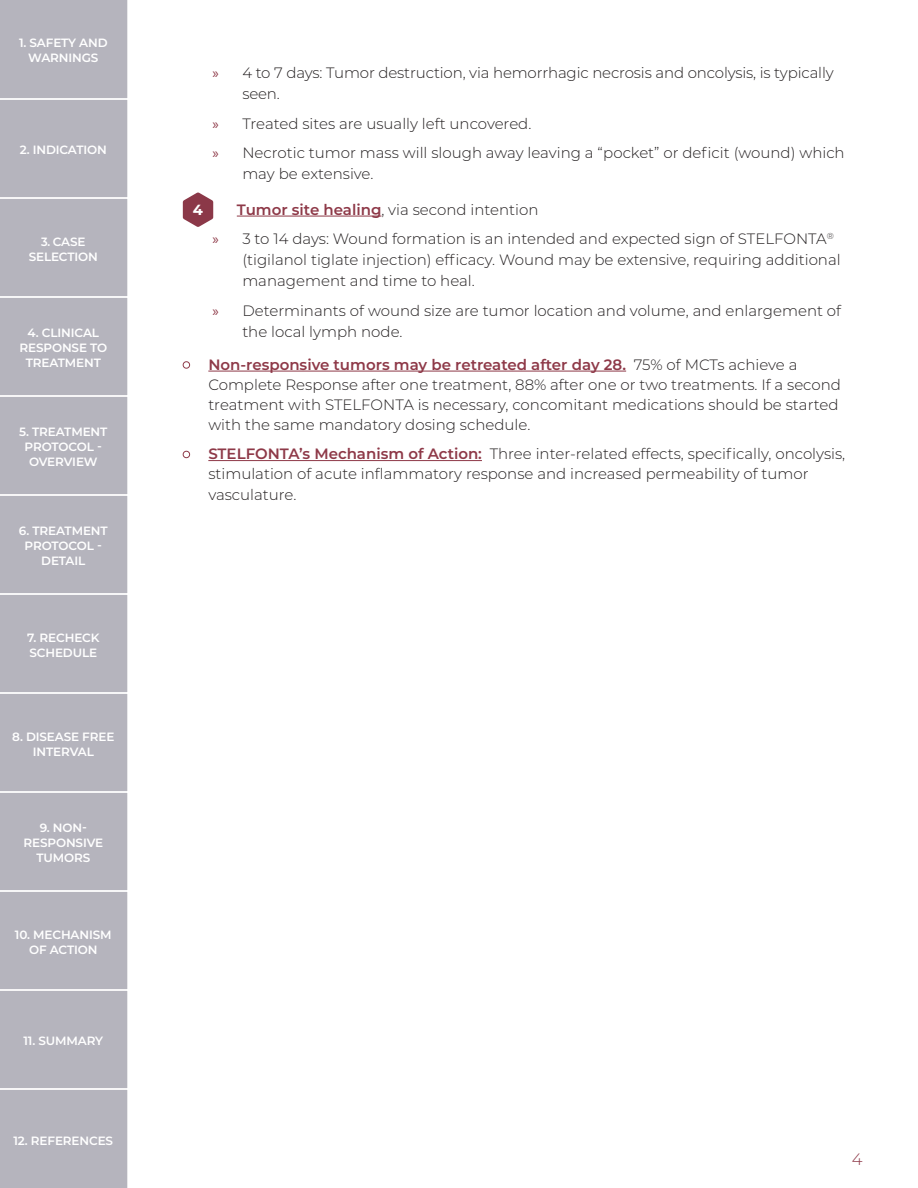
<style>
.page{position:relative;width:918px;height:1188px;background:#fff}
.page>*{position:absolute;margin:0;border:0;box-sizing:border-box;transform-origin:0 0}
.t1{font:300 16.5px "Montserrat";color:#8e3948}
.Numbered_list_hexago{font:300 15px/21px "Montserrat";color:#231f20}
.t2{font:700 14.7px "Montserrat";color:#fff}
.t3{font:600 12px/15px "Montserrat";letter-spacing:-.01em;color:#fff;text-align:center}
.t4{font:600 12px/15px "Montserrat";letter-spacing:-.01em;color:#fff;text-align:center;scale:.95 1}
.s1{font-family:"Myriad Pro";font-weight:400;color:#8e3948}
.s2{font-weight:600;color:#8e3948}
.s3{color:#8e3948}
</style>
<div class="page">
<hr style="left:237px;top:216px;width:144px;height:1px;background:#8e3948">
<hr style="left:208px;top:371px;width:418px;height:1px;background:#8e3948">
<hr style="left:208px;top:460px;width:274px;height:1px;background:#8e3948">
<svg style="left:183px;top:193px;width:30px;height:34px"></svg>
<div style="left:0;top:0;width:128px;height:1188px;background:#b5b4bd"></div>
<p class="t3" style="left:19px;top:35px;width:90px">1. SAFETY AND<br>WARNINGS</p>
<p class="t3" style="left:20px;top:142px;width:89px">2. INDICATION</p>
<p class="t4" style="left:29px;top:234px;width:74px">3. CASE<br>SELECTION</p>
<p class="t3" style="left:19px;top:325px;width:89px">4. CLINICAL<br>RESPONSE TO<br>TREATMENT</p>
<p class="t3" style="left:19px;top:424px;width:90px">5. TREATMENT<br>PROTOCOL -<br>OVERVIEW</p>
<p class="t3" style="left:19px;top:523px;width:90px">6. TREATMENT<br>PROTOCOL -<br>DETAIL</p>
<p class="t3" style="left:27px;top:630px;width:74px;text-align:left">7. RECHECK<br>SCHEDULE</p>
<p class="t3" style="left:12px;top:729px;width:104px">8. DISEASE FREE<br>INTERVAL</p>
<p class="t3" style="left:23px;top:820px;width:81px">9. NON-<br>RESPONSIVE<br>TUMORS</p>
<p class="t3" style="left:15px;top:927px;width:98px">10. MECHANISM<br>OF ACTION</p>
<p class="t3" style="left:23px;top:1033px;width:81px">11. SUMMARY</p>
<p class="t3" style="left:13px;top:1133px;width:101px">12. REFERENCES</p>
<p class="Numbered_list_hexago" style="left:242px;top:62px;width:593px;text-indent:-30px"><span class="s1">»</span> 4 to 7 days: Tumor destruction, via hemorrhagic necrosis and oncolysis, is typically seen.</p>
<p class="Numbered_list_hexago" style="left:213px;top:113px;width:320px"><span class="s1">»</span> Treated sites are usually left uncovered.</p>
<p class="Numbered_list_hexago" style="left:242px;top:142px;width:604px;text-indent:-30px"><span class="s1">»</span> Necrotic tumor mass will slough away leaving a “pocket” or deficit (wound) which may be extensive.</p>
<p class="t2" style="left:193px;top:199px;width:12px">4</p>
<p class="Numbered_list_hexago" style="left:237px;top:198px;width:303px"><span class="s2">Tumor site healing</span>, via second intention</p>
<p class="Numbered_list_hexago" style="left:242px;top:228px;width:600px;text-indent:-30px"><span class="s1">»</span> 3 to 14 days: Wound formation is an intended and expected sign of STELFONTA<sup>® </sup>(tigilanol tiglate injection) efficacy. Wound may be extensive, requiring additional management and time to heal.</p>
<p class="Numbered_list_hexago" style="left:242px;top:299px;width:600px;text-indent:-30px"><span class="s1">»</span> Determinants of wound size are tumor location and volume, and enlargement of the local lymph node.</p>
<p class="Numbered_list_hexago" style="left:208px;top:354px;width:634px;line-height:20.2px;text-indent:-26px"><span class="s3">●</span> <span class="s2">Non-responsive tumors may be retreated after day 28.</span> 75% of MCTs achieve a Complete Response after one treatment, 88% after one or two treatments. If a second treatment with STELFONTA is necessary, concomitant medications should be started with the same mandatory dosing schedule.</p>
<p class="Numbered_list_hexago" style="left:208px;top:443px;width:638px;line-height:20.2px;text-indent:-26px"><span class="s3">●</span> <span class="s2">STELFONTA’s Mechanism of Action:</span> Three inter-related effects, specifically, oncolysis, stimulation of acute inflammatory response and increased permeability of tumor vasculature.</p>
<p class="t1" style="left:852px;top:1148px;width:12px">4</p>
</div>
